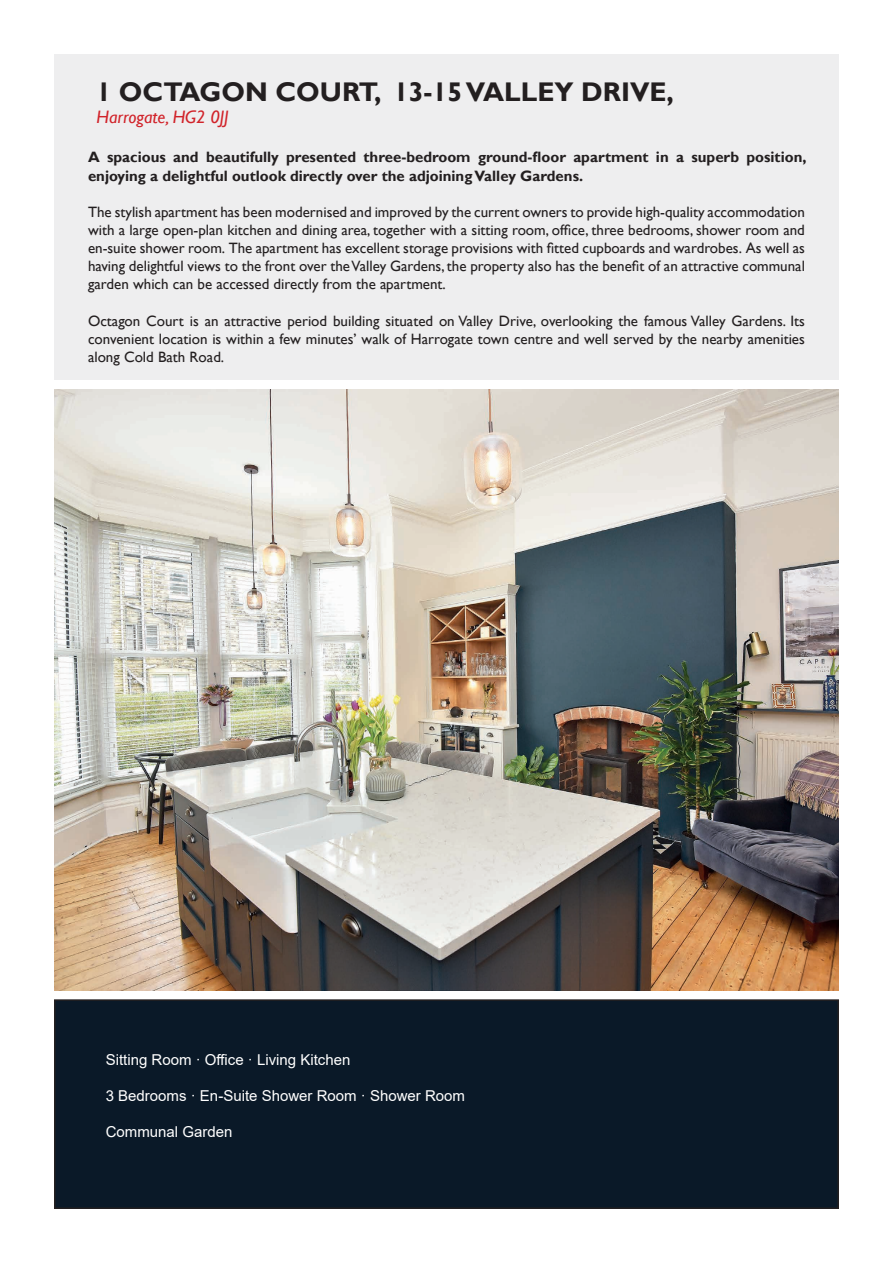
<style>
.page{position:relative;width:893px;height:1263px;background:#fff}
.page>*{position:absolute;margin:0;border:0;box-sizing:border-box;transform-origin:0 0}
.t1{font:700 27px "Gill Sans";color:#231f20}
.t2{font:italic 18px "Gill Sans";color:#d1232a}
.t3{font:15px/18.1px "Gill Sans";color:#231f20;text-align:justify}
.t4{font:700 15px/18.1px "Gill Sans";color:#231f20}
.t5{font:15px "Arial";color:#fff}
</style>
<div class="page">
<div style="left:55px;top:1000px;width:783px;height:208px;background:#0a1928"></div>
<div style="left:54px;top:999px;width:785px;height:210px;border:2px solid #231f20"></div>
<div style="left:54px;top:54px;width:785px;height:326px;background:#eeeeef"></div>
<img style="left:54px;top:390px;width:785px;height:601px">
<h1 class="t1" style="left:97px;top:75px;width:579px">1 OCTAGON COURT, 13-15 VALLEY DRIVE,</h1>
<p class="t2" style="left:97px;top:106px;width:134px">Harrogate, HG2 0JJ</p>
<p class="t4" style="left:88px;top:149px;width:720px">A spacious and beautifully presented three-bedroom ground-floor apartment in a superb position, enjoying a delightful outlook directly over the adjoining Valley Gardens.</p>
<p class="t3" style="left:88px;top:203px;width:718px">The stylish apartment has been modernised and improved by the current owners to provide high-quality accommodation with a large open-plan kitchen and dining area, together with a sitting room, office, three bedrooms, shower room and en-suite shower room. The apartment has excellent storage provisions with fitted cupboards and wardrobes. As well as having delightful views to the front over the Valley Gardens, the property also has the benefit of an attractive communal garden which can be accessed directly from the apartment.</p>
<p class="t3" style="left:88px;top:312px;width:718px">Octagon Court is an attractive period building situated on Valley Drive, overlooking the famous Valley Gardens. Its convenient location is within a few minutes’ walk of Harrogate town centre and well served by the nearby amenities along Cold Bath Road.</p>
<p class="t5" style="left:106px;top:1049px;width:246px">Sitting Room · Office · Living Kitchen</p>
<p class="t5" style="left:106px;top:1085px;width:361px">3 Bedrooms · En-Suite Shower Room · Shower Room</p>
<p class="t5" style="left:106px;top:1121px;width:128px">Communal Garden</p>
</div>
